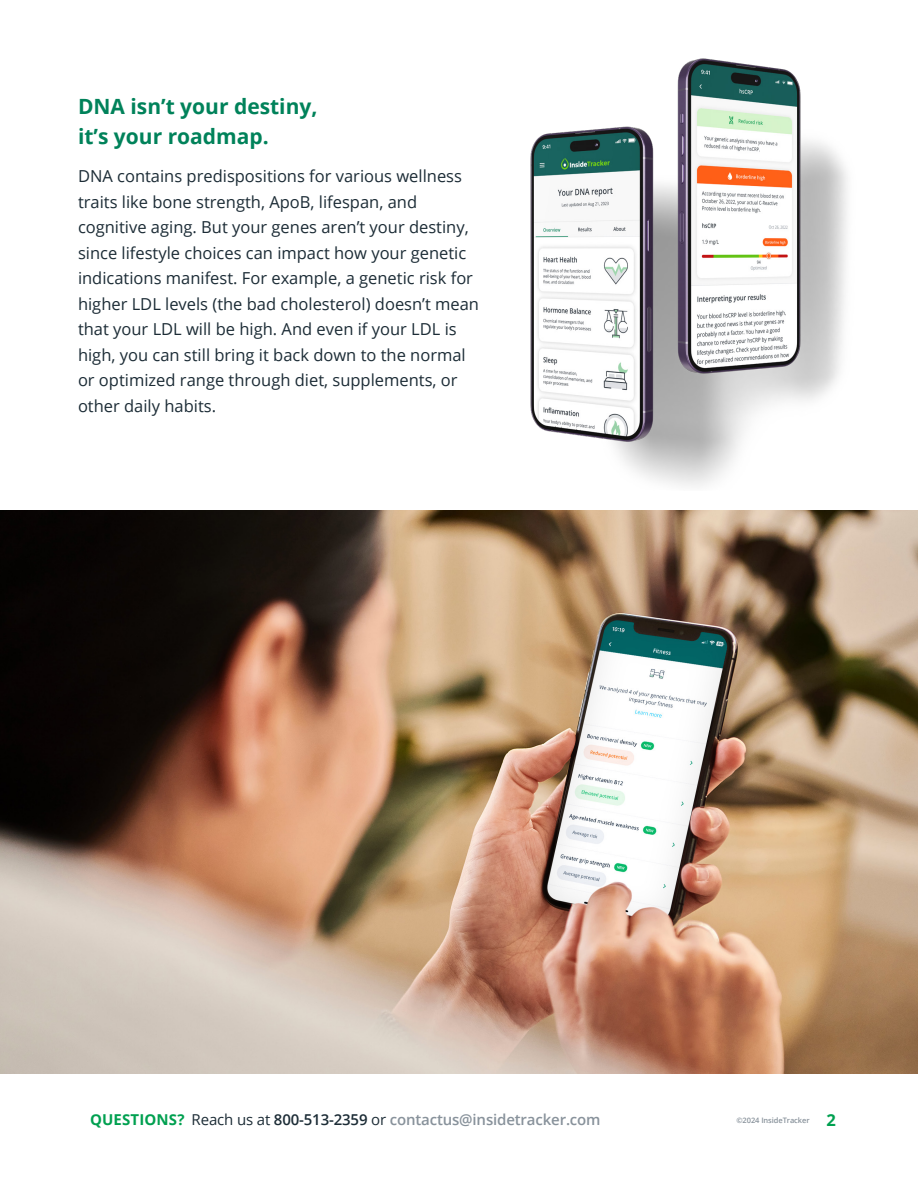
<style>
.page{position:relative;width:918px;height:1188px;background:#fff}
.page>*{position:absolute;margin:0;border:0;box-sizing:border-box;transform-origin:0 0}
.t1{font:700 21px/30px "Open Sans";color:#00825a}
.t2{font:16.5px/25.5px "Open Sans";color:#1c2c36}
.t3{font:700 16.5px "Open Sans";color:#00a050}
.t4{font:600 15px "Open Sans";letter-spacing:-.01em;color:#88929b}
.t5{font:600 7.5px "Open Sans";letter-spacing:-.01em;color:#88929b}
.s1{font-weight:700;color:#00a050}
.s2{font-weight:400;color:#1c2c36}
.s3{color:#1c2c36}
</style>
<div class="page">
<img style="left:530px;top:58px;width:318px;height:428px">
<img style="left:0;top:510px;width:918px;height:563px">
<p class="t1" style="left:78px;top:91px;width:241px">DNA isn’t your destiny, it’s your roadmap.</p>
<p class="t2" style="left:78px;top:163px;width:403px">DNA contains predispositions for various wellness traits like bone strength, ApoB, lifespan, and cognitive aging. But your genes aren’t your destiny, since lifestyle choices can impact how your genetic indications manifest. For example, a genetic risk for higher LDL levels (the bad cholesterol) doesn’t mean that your LDL will be high. And even if your LDL is high, you can still bring it back down to the normal or optimized range through diet, supplements, or other daily habits.</p>
<p class="t4" style="left:90px;top:1109px;width:512px"><span class="s1">QUESTIONS?</span> <span class="s2">Reach us at</span> <span class="s3">800-513-2359</span> <span class="s2">or</span> contactus@insidetracker.com</p>
<p class="t5" style="left:736px;top:1115px;width:75px">©2024 InsideTracker</p>
<p class="t3" style="left:826px;top:1109px;width:11px">2</p>
</div>
